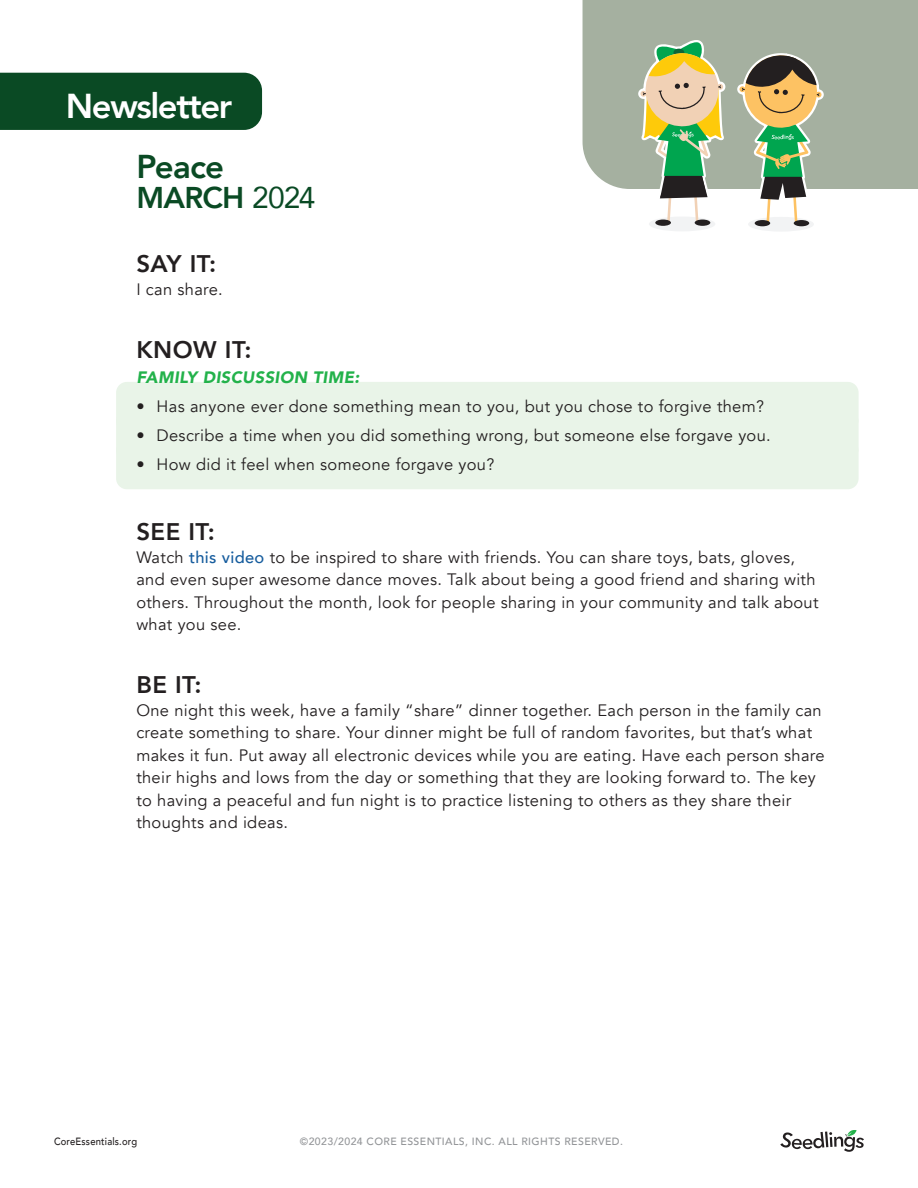
<style>
.page{position:relative;width:918px;height:1188px;background:#fff}
.page>*{position:absolute;margin:0;border:0;box-sizing:border-box;transform-origin:0 0}
.t1{font:800 34.5px "Avenir";letter-spacing:-.04em;color:#fff}
.t2{font:800 33px "Avenir";letter-spacing:-.025em;color:#0a4a24}
.t3{font:800 30px "Avenir";letter-spacing:-.025em;color:#0a4a24}
.SAY_KNOW_SEE_BE_sub{font:800 24px "Avenir";letter-spacing:.02em;color:#231f20}
.SAY_SEE_BE_paragraph{font:16.5px/22.5px "Avenir";letter-spacing:.02em;color:#231f20}
.ASK_sub{font:italic 900 16.5px "Avenir";letter-spacing:.02em;color:#23b24b}
.t4{font:500 10.5px "Avenir";letter-spacing:.04em;color:#939598}
.t5{font:500 10.5px "Avenir";letter-spacing:.02em;color:#231f20;scale:.9 1}
.s1{font-weight:400}
.s2{font-weight:500;color:#175d9e}
</style>
<div class="page">
<svg style="left:780px;top:1130px;width:84px;height:22px"></svg>
<div style="left:583px;top:0;width:335px;height:189px;background:#a5b0a0"></div>
<div style="left:0;top:73px;width:262px;height:57px;background:#0a4a24"></div>
<div style="left:116px;top:382px;width:743px;height:49px;background:#e9f4e8;border-radius:11px"></div>
<div style="left:116px;top:411px;width:743px;height:49px;background:#e9f4e8;border-radius:11px"></div>
<div style="left:116px;top:440px;width:743px;height:49px;background:#e9f4e8;border-radius:11px"></div>
<svg style="left:638px;top:40px;width:90px;height:191px"></svg>
<svg style="left:735px;top:45px;width:89px;height:186px"></svg>
<p class="t1" style="left:66px;top:79px;width:168px">Newsletter</p>
<p class="t2" style="left:136px;top:141px;width:89px">Peace</p>
<p class="t3" style="left:136px;top:174px;width:181px">MARCH <span class="s1">2024</span></p>
<p class="SAY_KNOW_SEE_BE_sub" style="left:136px;top:245px;width:81px">SAY IT:</p>
<p class="SAY_SEE_BE_paragraph" style="left:136px;top:278px;width:88px">I can share.</p>
<p class="SAY_KNOW_SEE_BE_sub" style="left:136px;top:331px;width:117px">KNOW IT:</p>
<p class="ASK_sub" style="left:136px;top:363px;width:224px">FAMILY DISCUSSION TIME:</p>
<p class="SAY_SEE_BE_paragraph" style="left:136px;top:395px;width:629px">• Has anyone ever done something mean to you, but you chose to forgive them?</p>
<p class="SAY_SEE_BE_paragraph" style="left:136px;top:425px;width:636px">• Describe a time when you did something wrong, but someone else forgave you.</p>
<p class="SAY_SEE_BE_paragraph" style="left:136px;top:454px;width:360px">• How did it feel when someone forgave you?</p>
<p class="SAY_KNOW_SEE_BE_sub" style="left:136px;top:513px;width:80px">SEE IT:</p>
<p class="SAY_SEE_BE_paragraph" style="left:136px;top:546px;width:684px">Watch <span class="s2">this video</span> to be inspired to share with friends. You can share toys, bats, gloves, and even super awesome dance moves. Talk about being a good friend and sharing with others. Throughout the month, look for people sharing in your community and talk about what you see.</p>
<p class="SAY_KNOW_SEE_BE_sub" style="left:136px;top:666px;width:67px">BE IT:</p>
<p class="SAY_SEE_BE_paragraph" style="left:136px;top:699px;width:690px">One night this week, have a family “share” dinner together. Each person in the family can create something to share. Your dinner might be full of random favorites, but that’s what makes it fun. Put away all electronic devices while you are eating. Have each person share their highs and lows from the day or something that they are looking forward to. The key to having a peaceful and fun night is to practice listening to others as they share their thoughts and ideas.</p>
<p class="t5" style="left:54px;top:1132px;width:94px">CoreEssentials.org</p>
<p class="t4" style="left:300px;top:1132px;width:325px">©2023/2024 CORE ESSENTIALS, INC. ALL RIGHTS RESERVED.</p>
</div>
